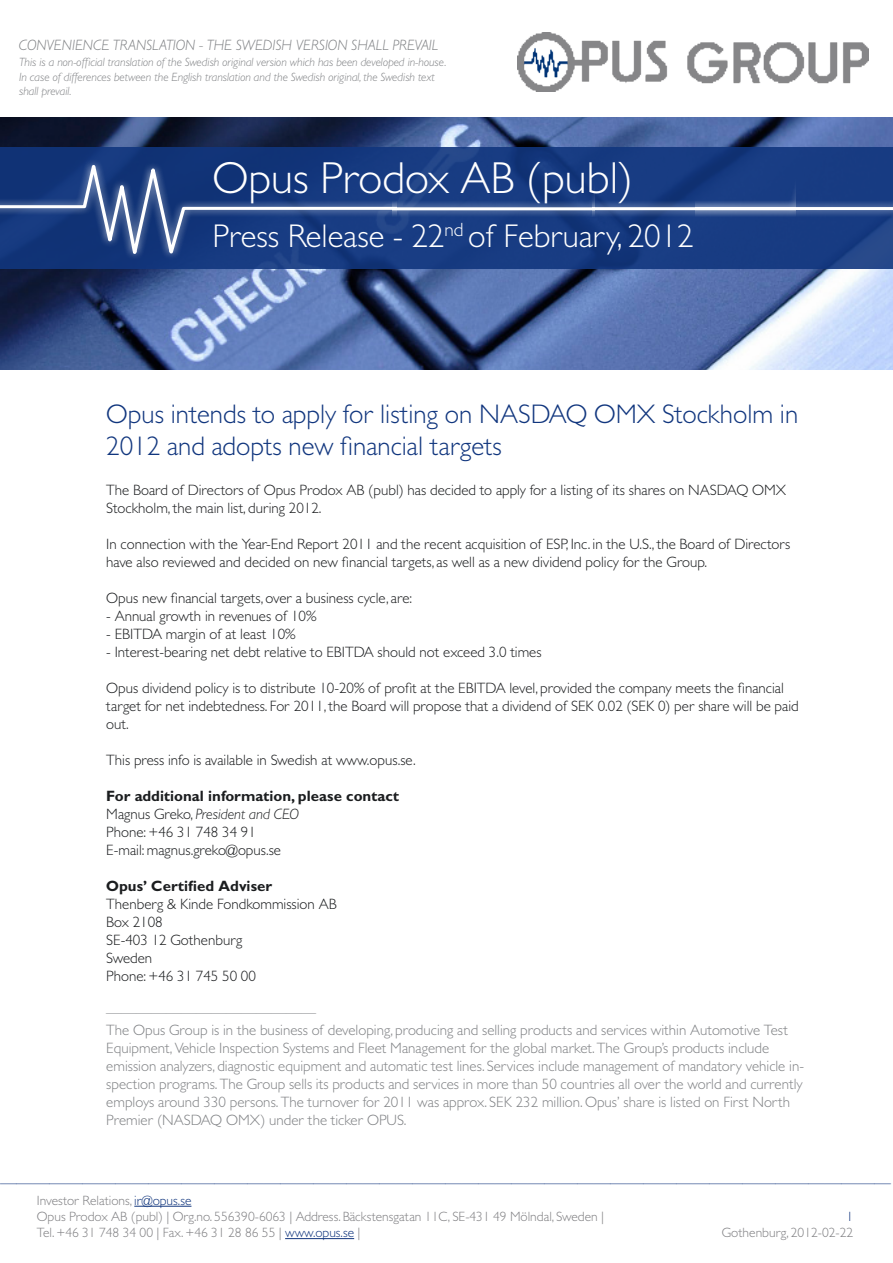
<style>
.page{position:relative;width:893px;height:1263px;background:#fff}
.page>*{position:absolute;margin:0;border:0;box-sizing:border-box;transform-origin:0 0}
.t1{font:300 45px "Gill Sans MT Std";color:#fff}
.t2{font:300 33px "Gill Sans MT Std";color:#fff}
.t3{font:300 27px/32.4px "Gill Sans MT Std";color:#11367e}
.t4{font:300 16.5px "Gill Sans MT Std";color:#11367e}
.t5{font:300 15px/18px "Gill Sans MT Std";color:#1b1d1f}
.t6{font:300 15px/18px "Gill Sans MT Std";color:#808285}
.t7{font:700 15px "Gill Sans MT Std";color:#1b1d1f}
.Rubrik{font:italic 300 15px "Gill Sans MT Std";color:#808285}
.t8{font:italic 300 15px "Gill Sans MT Std";color:#1b1d1f}
.t9{font:300 13.5px/16.2px "Gill Sans MT Std";color:#808083;text-align:right}
.Rubrik-2{font:italic 300 12px/14.4px "Gill Sans MT Std";color:#808285}
.s1{font-style:normal}
.s2{color:#11367e}
</style>
<div class="page">
<img style="left:517px;top:32px;width:351px;height:60px">
<hr style="left:134px;top:1206px;width:57px;height:1px;background:#11367e">
<hr style="left:285px;top:1238px;width:69px;height:1px;background:#11367e">
<img style="left:0;top:118px;width:893px;height:251px">
<div style="left:0;top:147px;width:893px;height:122px;background:#11367e"></div>
<svg style="left:0;top:155px;width:893px;height:111px"></svg>
<p class="Rubrik" style="left:19px;top:36px;width:421px">CONVENIENCE TRANSLATION - THE SWEDISH VERSION SHALL PREVAIL</p>
<p class="Rubrik-2" style="left:19px;top:55px;width:429px">This is a non-official translation of the Swedish original version which has been developed in-house.<br>In case of differences between the English translation and the Swedish original, the Swedish text shall prevail.</p>
<p class="t1" style="left:213px;top:151px;width:422px">Opus Prodox AB (publ)</p>
<p class="t2" style="left:213px;top:216px;width:483px">Press Release - 22<sup>nd</sup> of February, 2012</p>
<p class="t3" style="left:106px;top:397px;width:693px">Opus intends to apply for listing on NASDAQ OMX Stockholm in<br>2012 and adopts new financial targets</p>
<p class="t5" style="left:106px;top:480px;width:681px">The Board of Directors of Opus Prodox AB (publ) has decided to apply for a listing of its shares on NASDAQ OMX</p>
<p class="t5" style="left:106px;top:498px;width:217px">Stockholm, the main list, during 2012.</p>
<p class="t5" style="left:106px;top:534px;width:686px">In connection with the Year-End Report 2011 and the recent acquisition of ESP, Inc. in the U.S., the Board of Directors have also reviewed and decided on new financial targets, as well as a new dividend policy for the Group.</p>
<p class="t5" style="left:106px;top:588px;width:307px">Opus new financial targets, over a business cycle, are:</p>
<p class="t5" style="left:106px;top:606px;width:212px">- Annual growth in revenues of 10%</p>
<p class="t5" style="left:106px;top:624px;width:191px">- EBITDA margin of at least 10%</p>
<p class="t5" style="left:106px;top:642px;width:437px">- Interest-bearing net debt relative to EBITDA should not exceed 3.0 times</p>
<p class="t5" style="left:106px;top:678px;width:694px">Opus dividend policy is to distribute 10-20% of profit at the EBITDA level, provided the company meets the financial target for net indebtedness. For 2011, the Board will propose that a dividend of SEK 0.02 (SEK 0) per share will be paid out.</p>
<p class="t5" style="left:106px;top:750px;width:311px">This press info is available in Swedish at www.opus.se.</p>
<p class="t7" style="left:106px;top:786px;width:294px">For additional information, please contact</p>
<p class="t8" style="left:106px;top:805px;width:194px"><span class="s1">Magnus Greko,</span> President and CEO</p>
<p class="t5" style="left:106px;top:822px;width:151px">Phone: +46 31 748 34 91</p>
<p class="t5" style="left:106px;top:840px;width:176px">E-mail: magnus.greko@opus.se</p>
<p class="t7" style="left:106px;top:876px;width:167px">Opus’ Certified Adviser</p>
<p class="t5" style="left:106px;top:894px;width:232px">Thenberg &amp; Kinde Fondkommission AB</p>
<p class="t5" style="left:106px;top:912px;width:58px">Box 2108</p>
<p class="t5" style="left:106px;top:930px;width:137px">SE-403 12 Gothenburg<br>Sweden</p>
<p class="t5" style="left:106px;top:966px;width:151px">Phone: +46 31 745 50 00</p>
<p class="t6" style="left:106px;top:1002px;width:699px">——————————————<br>The Opus Group is in the business of developing, producing and selling products and services within Automotive Test Equipment, Vehicle Inspection Systems and Fleet Management for the global market. The Group’s products include emission analyzers, diagnostic equipment and automatic test lines. Services include management of mandatory vehicle in&shy;spection programs. The Group sells its products and services in more than 50 countries all over the world and currently employs around 330 persons. The turnover for 2011 was approx. SEK 232 million. Opus’ share is listed on First North Premier (NASDAQ OMX) under the ticker OPUS.</p>
<p class="t4" style="left:0;top:1173px;width:892px">——————————————————————————————————————————————————————</p>
<p class="t9" style="left:37px;top:1192px;width:156px">Investor Relations, <span class="s2">ir@opus.se</span></p>
<p class="t9" style="left:37px;top:1208px;width:569px;text-align:left">Opus Prodox AB (publ) | Org.no. 556390-6063 | Address. Bäckstensgatan 11C, SE-431 49 Mölndal, Sweden |<br>Tel. +46 31 748 34 00 | Fax. +46 31 28 86 55 | <span class="s2">www.opus.se</span> |</p>
<p class="t9" style="left:722px;top:1208px;width:133px"><span class="s2">1<br></span>Gothenburg, 2012-02-22</p>
</div>
